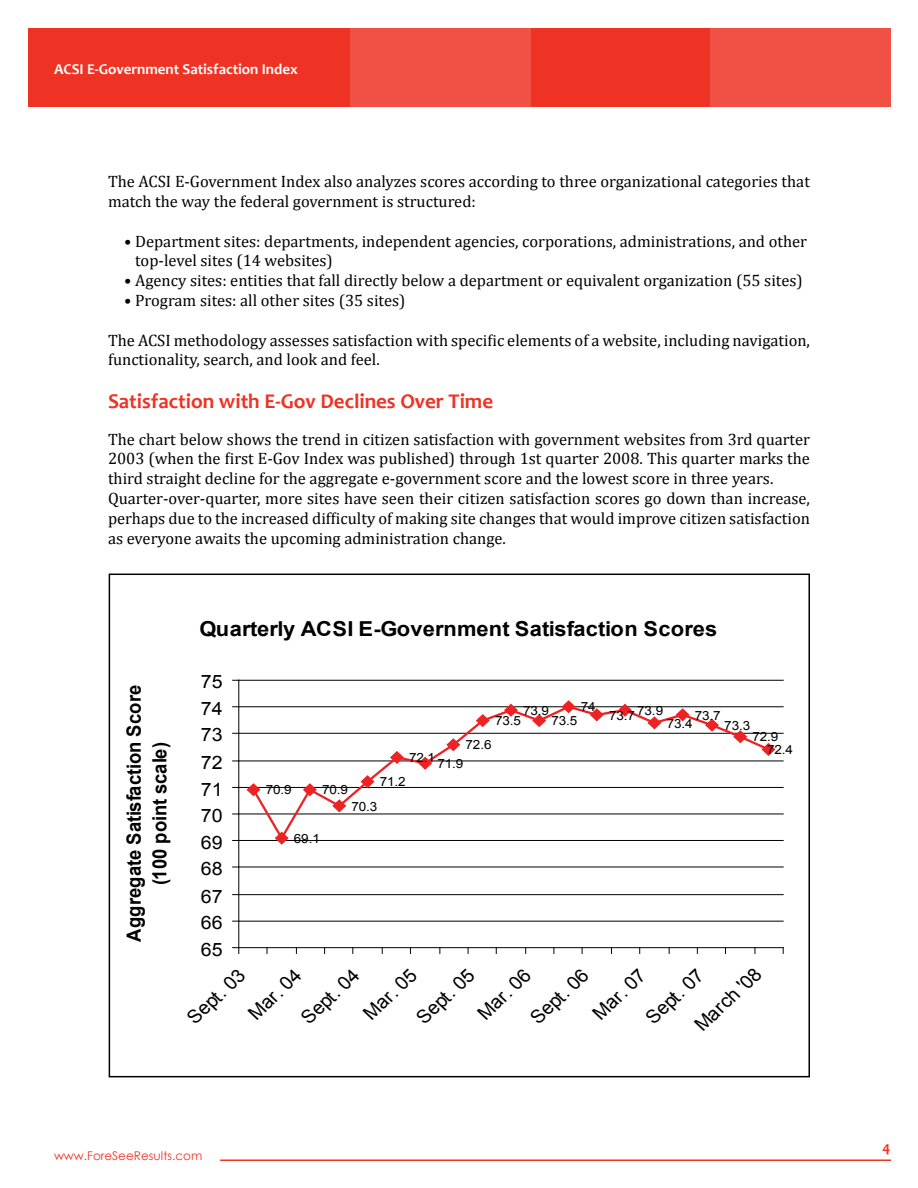
<style>
.page{position:relative;width:918px;height:1188px;background:#fff}
.page>*{position:absolute;margin:0;border:0;box-sizing:border-box;transform-origin:0 0}
.t1{font:700 21px "Candara";color:#ee3224}
.t2{font:700 20.55px "Arial";letter-spacing:.005em;color:#010101;scale:1.06 1}
.t3{font:700 19.65px/25.8px "Arial";letter-spacing:.005em;color:#010101;text-align:center;scale:.94 1}
.t4{font:19.05px "Arial";color:#010101}
.t5{font:18.45px "Arial";letter-spacing:.005em;color:#010101;scale:1.06 1}
.t6{font:16.5px/19.8px "Cambria";color:#000}
.t7{font:700 15px "Candara";color:#fff}
.t8{font:700 15px "Candara";color:#ee3224}
.t9{font:12.75px/12.8px "Arial";letter-spacing:-.01em;color:#010101;scale:1.06 1}
.t10{font:12px "Century Gothic";color:#ee3224}
</style>
<div class="page">
<div style="left:28px;top:28px;width:863px;height:79px;background:#ee3224"></div>
<div style="left:711px;top:28px;width:180px;height:79px;background:#f15145"></div>
<div style="left:351px;top:28px;width:180px;height:79px;background:#f15145"></div>
<hr style="left:220px;top:1160px;width:671px;height:1px;background:#ee3224">
<hr style="left:239px;top:921px;width:544px;height:1px;background:#010101">
<hr style="left:239px;top:894px;width:544px;height:1px;background:#010101">
<hr style="left:239px;top:867px;width:544px;height:1px;background:#010101">
<hr style="left:239px;top:840px;width:544px;height:1px;background:#010101">
<hr style="left:239px;top:814px;width:544px;height:1px;background:#010101">
<hr style="left:239px;top:787px;width:544px;height:1px;background:#010101">
<hr style="left:239px;top:761px;width:544px;height:1px;background:#010101">
<hr style="left:239px;top:733px;width:544px;height:1px;background:#010101">
<hr style="left:239px;top:707px;width:544px;height:1px;background:#010101">
<hr style="left:239px;top:680px;width:544px;height:1px;background:#010101">
<hr style="left:239px;top:680px;width:1px;height:268px;background:#010101">
<hr style="left:239px;top:947px;width:544px;height:1px;background:#010101">
<svg style="left:233px;top:947px;width:7px;height:6px"></svg>
<svg style="left:246px;top:700px;width:530px;height:145px"></svg>
<div style="left:109px;top:574px;width:701px;height:503px;border:2px solid #000"></div>
<p class="t7" style="left:54px;top:60px;width:245px">ACSI E-Government Satisfaction Index</p>
<p class="t6" style="left:108px;top:172px;width:703px">The ACSI E-Government Index also analyzes scores according to three organizational categories that match the way the federal government is structured:</p>
<p class="t6" style="left:135px;top:231px;width:673px;text-indent:-11px">• Department sites: departments, independent agencies, corporations, administrations, and other top-level sites (14 websites)</p>
<p class="t6" style="left:124px;top:271px;width:680px">• Agency sites: entities that fall directly below a department or equivalent organization (55 sites)</p>
<p class="t6" style="left:124px;top:290px;width:283px">• Program sites: all other sites (35 sites)</p>
<p class="t6" style="left:108px;top:330px;width:704px">The ACSI methodology assesses satisfaction with specific elements of a website, including navigation, functionality, search, and look and feel.</p>
<p class="t1" style="left:108px;top:388px;width:387px">Satisfaction with E-Gov Declines Over Time</p>
<p class="t6" style="left:108px;top:429px;width:703px">The chart below shows the trend in citizen satisfaction with government websites from 3rd quarter 2003 (when the first E-Gov Index was published) through 1st quarter 2008. This quarter marks the third straight decline for the aggregate e-government score and the lowest score in three years.<br>Quarter-over-quarter, more sites have seen their citizen satisfaction scores go down than increase, perhaps due to the increased difficulty of making site changes that would improve citizen satisfaction as everyone awaits the upcoming administration change.</p>
<p class="t3" style="left:122px;top:942px;width:275px;rotate:-90deg">Aggregate Satisfaction Score (100 point scale)</p>
<p class="t2" style="left:200px;top:615px;width:490px">Quarterly ACSI E-Government Satisfaction Scores</p>
<p class="t5" style="left:201px;top:670px;width:22px">75</p>
<p class="t5" style="left:201px;top:696px;width:22px">74</p>
<p class="t5" style="left:201px;top:723px;width:22px">73</p>
<p class="t5" style="left:201px;top:751px;width:22px">72</p>
<p class="t5" style="left:201px;top:777px;width:22px">71</p>
<p class="t5" style="left:201px;top:804px;width:22px">70</p>
<p class="t5" style="left:201px;top:830px;width:22px">69</p>
<p class="t5" style="left:201px;top:857px;width:22px">68</p>
<p class="t5" style="left:201px;top:884px;width:22px">67</p>
<p class="t5" style="left:201px;top:911px;width:22px">66</p>
<p class="t5" style="left:201px;top:937px;width:22px">65</p>
<p class="t9" style="left:581px;top:701px;width:16px">74</p>
<p class="t9" style="left:609px;top:706px;width:53px">73.7 73.9</p>
<p class="t9" style="left:523px;top:704px;width:26px">73.9</p>
<p class="t9" style="left:695px;top:709px;width:26px">73.7</p>
<p class="t9" style="left:495px;top:715px;width:26px">73.5</p>
<p class="t9" style="left:551px;top:715px;width:26px">73.5</p>
<p class="t9" style="left:667px;top:717px;width:26px">73.4</p>
<p class="t9" style="left:724px;top:719px;width:26px">73.3</p>
<p class="t9" style="left:466px;top:739px;width:26px">72.6</p>
<p class="t9" style="left:266px;top:784px;width:26px">70.9</p>
<p class="t9" style="left:322px;top:784px;width:26px">70.9</p>
<p class="t9" style="left:409px;top:751px;width:26px">72.1</p>
<p class="t9" style="left:437px;top:757px;width:26px">71.9</p>
<p class="t9" style="left:380px;top:776px;width:26px">71.2</p>
<p class="t9" style="left:352px;top:800px;width:26px">70.3</p>
<p class="t9" style="left:294px;top:832px;width:26px">69.1</p>
<p class="t9" style="left:767px;top:731px;width:26px;text-indent:-15px">72.9<br>72.4</p>
<p class="t4" style="left:690px;top:1018px;width:85px;rotate:-43deg">March '08</p>
<p class="t4" style="left:182px;top:1011px;width:73px;rotate:-43deg">Sept. 03</p>
<p class="t4" style="left:243px;top:1007px;width:66px;rotate:-43deg">Mar. 04</p>
<p class="t4" style="left:525px;top:1011px;width:73px;rotate:-43deg">Sept. 06</p>
<p class="t4" style="left:588px;top:1007px;width:66px;rotate:-43deg">Mar. 07</p>
<p class="t4" style="left:296px;top:1011px;width:73px;rotate:-43deg">Sept. 04</p>
<p class="t4" style="left:359px;top:1007px;width:66px;rotate:-43deg">Mar. 05</p>
<p class="t4" style="left:411px;top:1011px;width:73px;rotate:-43deg">Sept. 05</p>
<p class="t4" style="left:473px;top:1007px;width:66px;rotate:-43deg">Mar. 06</p>
<p class="t4" style="left:641px;top:1011px;width:73px;rotate:-43deg">Sept. 07</p>
<p class="t10" style="left:54px;top:1148px;width:150px">www.ForeSeeResults.com</p>
<p class="t8" style="left:883px;top:1138px;width:10px">4</p>
</div>
